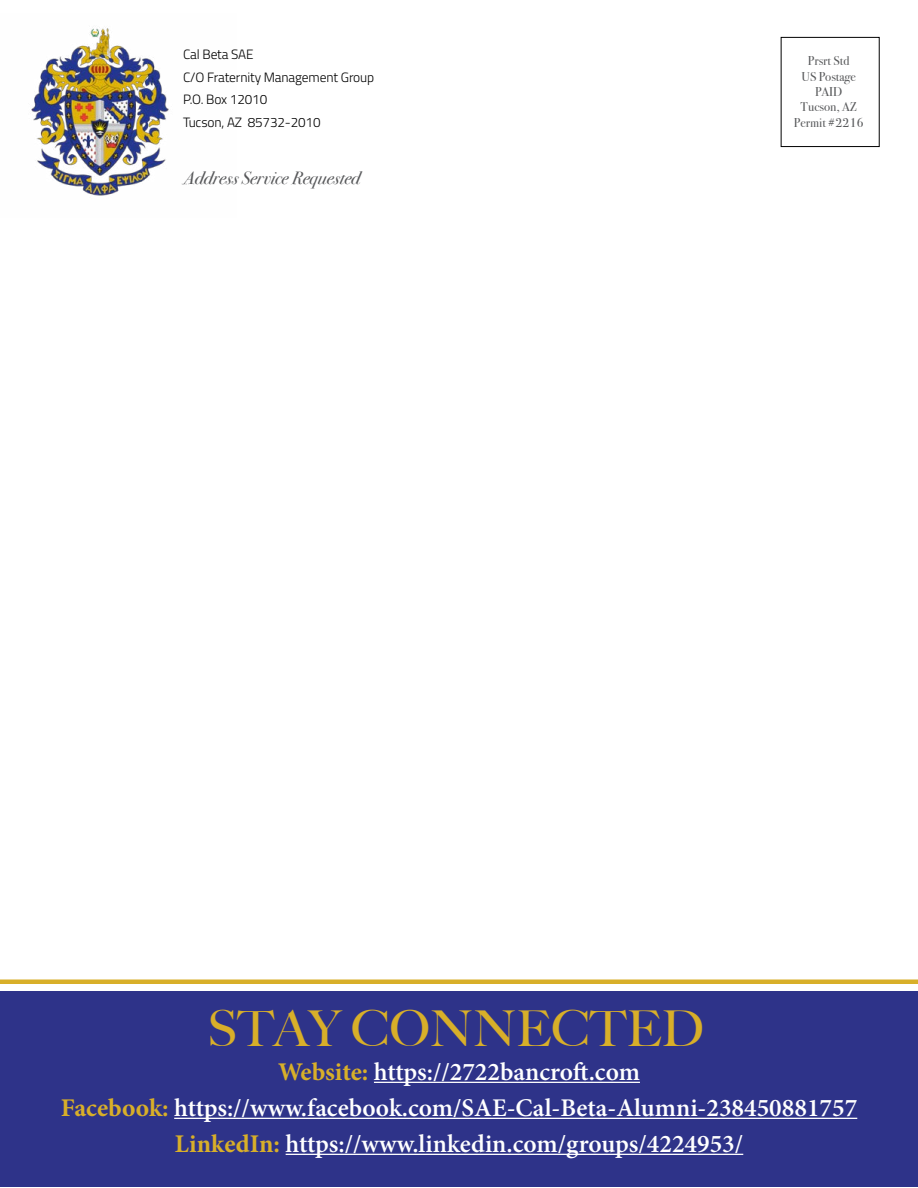
<style>
.page{position:relative;width:918px;height:1188px;background:#fff}
.page>*{position:absolute;margin:0;border:0;box-sizing:border-box;transform-origin:0 0}
.t1{font:500 49.5px "Big Caslon";color:#d8af29}
.t2{font:600 25.5px/36px "Minion Pro";color:#fff;text-align:center}
.t3{font:italic 18px "Bodoni Svty Two ITCTT";color:#58595b}
.t4{font:300 13.5px/22.5px "Titillium";letter-spacing:-.01em;color:#000}
.t5{font:12.75px/15.3px "Bodoni Svty Two ITCTT";color:#58595b;text-align:center}
.s1{font-weight:700;color:#d8af29}
</style>
<div class="page">
<div style="left:0;top:991px;width:918px;height:196px;background:#2e3389"></div>
<hr style="left:0;top:980px;width:918px;height:4px;background:#d8af29">
<hr style="left:374px;top:1082px;width:266px;height:1px;background:#fff">
<hr style="left:174px;top:1118px;width:683px;height:1px;background:#fff">
<hr style="left:286px;top:1154px;width:457px;height:1px;background:#fff">
<div style="left:781px;top:37px;width:99px;height:110px;border:1px solid #000"></div>
<img style="left:31px;top:28px;width:138px;height:168px">
<p class="t4" style="left:183px;top:43px;width:193px">Cal Beta SAE<br>C/O Fraternity Management Group<br>P.O. Box 12010<br>Tucson, AZ 85732-2010</p>
<p class="t5" style="left:794px;top:52px;width:71px">Prsrt Std<br>US Postage<br>PAID<br>Tucson, AZ<br>Permit #2216</p>
<p class="t3" style="left:183px;top:162px;width:178px">Address Service Requested</p>
<h1 class="t1" style="left:207px;top:988px;width:498px">STAY CONNECTED</h1>
<p class="t2" style="left:61px;top:1053px;width:798px"><span class="s1">Website:</span> https://2722bancroft.com<br><span class="s1">Facebook:</span> https://www.facebook.com/SAE-Cal-Beta-Alumni-238450881757<br><span class="s1">LinkedIn:</span> https://www.linkedin.com/groups/4224953/</p>
</div>
